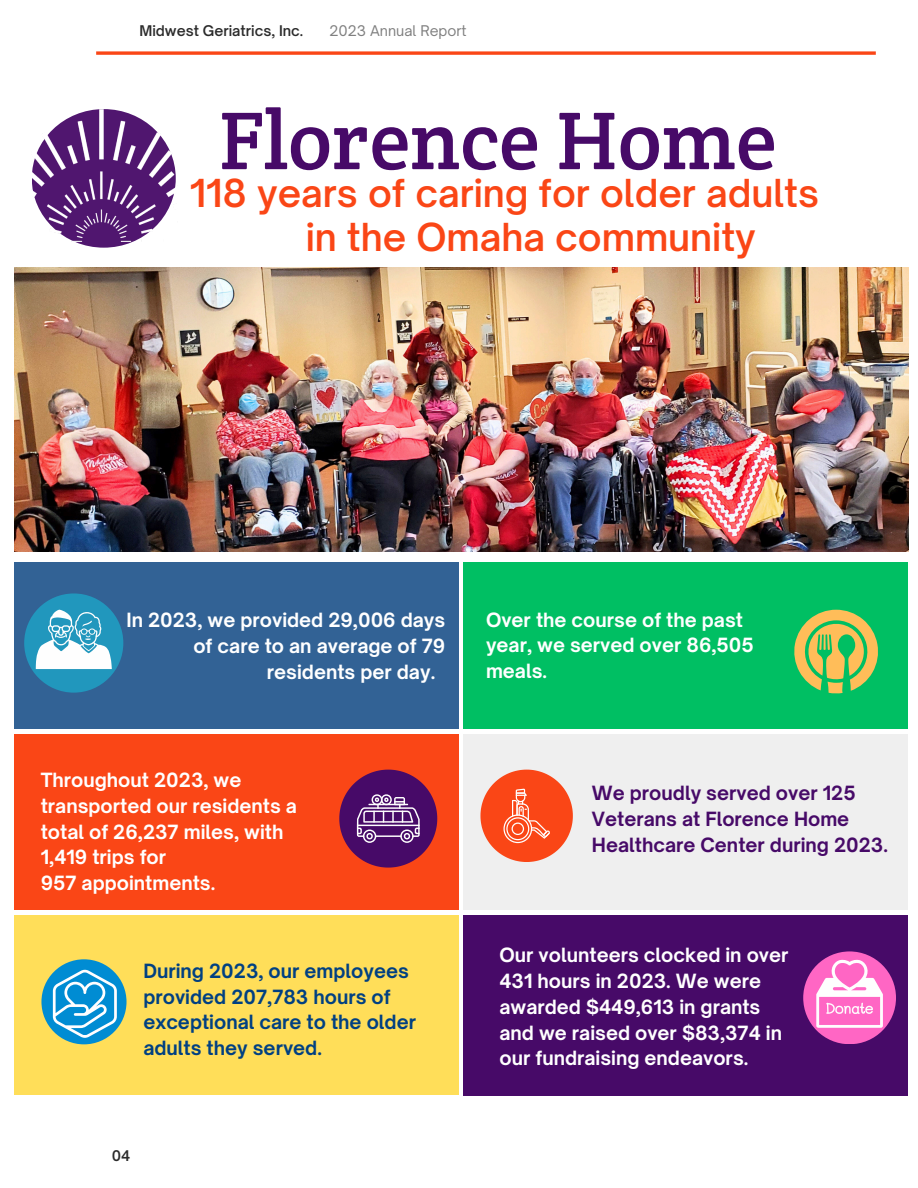
<style>
.page{position:relative;width:918px;height:1188px;background:#fff}
.page>*{position:absolute;margin:0;border:0;box-sizing:border-box;transform-origin:0 0}
.t1{font:82.95px "Crete Round";color:#470a68}
.t2{font:600 36.9px/43.8px "Open Sauce One";color:#fa4616}
.t3{font:700 18.75px/25.8px "Open Sauce One";color:#fff}
.t4{font:700 18.75px/25.8px "Open Sauce One";color:#004082}
.t5{font:700 18.75px/25.8px "Open Sauce One";color:#470a68}
.t6{font:600 14.1px "Open Sauce One";color:#2b2b2b}
.t7{font:14.1px "Open Sauce One";color:#808080}
</style>
<div class="page">
<svg style="left:96px;top:51px;width:780px;height:4px;background:#fa6239"></svg>
<div style="left:463px;top:735px;width:445px;height:175px;background:#efefef"></div>
<div style="left:463px;top:915px;width:445px;height:181px;background:#470a68"></div>
<div style="left:14px;top:915px;width:445px;height:180px;background:#ffde59"></div>
<div style="left:14px;top:562px;width:445px;height:167px;background:#326295"></div>
<svg style="left:480px;top:770px;width:93px;height:92px"></svg>
<div style="left:463px;top:562px;width:445px;height:167px;background:#00bf63"></div>
<svg style="left:794px;top:610px;width:84px;height:84px"></svg>
<div style="left:14px;top:735px;width:445px;height:175px;background:#fa4616"></div>
<svg style="left:339px;top:770px;width:98px;height:97px"></svg>
<div style="left:41px;top:959px;width:86px;height:85px;background:#008cd3;border-radius:50%"></div>
<svg style="left:53px;top:969px;width:64px;height:69px"></svg>
<div style="left:803px;top:951px;width:93px;height:93px;background:#ff66c4;border-radius:50%"></div>
<svg style="left:816px;top:959px;width:67px;height:69px"></svg>
<img style="left:32px;top:109px;width:144px;height:133px">
<img style="left:14px;top:267px;width:895px;height:285px">
<div style="left:24px;top:593px;width:99px;height:100px;background:#2197bd;border-radius:50%"></div>
<svg style="left:36px;top:610px;width:76px;height:59px"></svg>
<h4 class="t6" style="left:140px;top:22px;width:165px">Midwest Geriatrics, Inc.</h4>
<p class="t7" style="left:329px;top:22px;width:139px">2023 Annual Report</p>
<h3 class="t1" style="left:219px;top:87px;width:559px">Florence Home</h3>
<p class="t2" style="left:306px;top:171px;width:515px;text-indent:-116px">118 years of caring for older adults in the Omaha community</p>
<p class="t3" style="left:126px;top:607px;width:320px">In 2023, we provided 29,006 days</p>
<p class="t3" style="left:193px;top:633px;width:253px">of care to an average of 79</p>
<p class="t3" style="left:267px;top:659px;width:170px">residents per day.</p>
<p class="t3" style="left:41px;top:767px;width:258px">Throughout 2023, we transported our residents a total of 26,237 miles, with<br>1,419 trips for<br>957 appointments.</p>
<p class="t4" style="left:143px;top:958px;width:274px">During 2023, our employees provided 207,783 hours of exceptional care to the older adults they served.</p>
<p class="t6" style="left:112px;top:1147px;width:20px">04</p>
<h2 class="t3" style="left:486px;top:607px;width:269px">Over the course of the past year, we served over 86,505 meals.</h2>
<h1 class="t5" style="left:592px;top:780px;width:297px">We proudly served over 125<br>Veterans at Florence Home<br>Healthcare Center during 2023.</h1>
<h3 class="t3" style="left:500px;top:942px;width:291px">Our volunteers clocked in over<br>431 hours in 2023. We were awarded $449,613 in grants and we raised over $83,374 in our fundraising endeavors.</h3>
</div>
